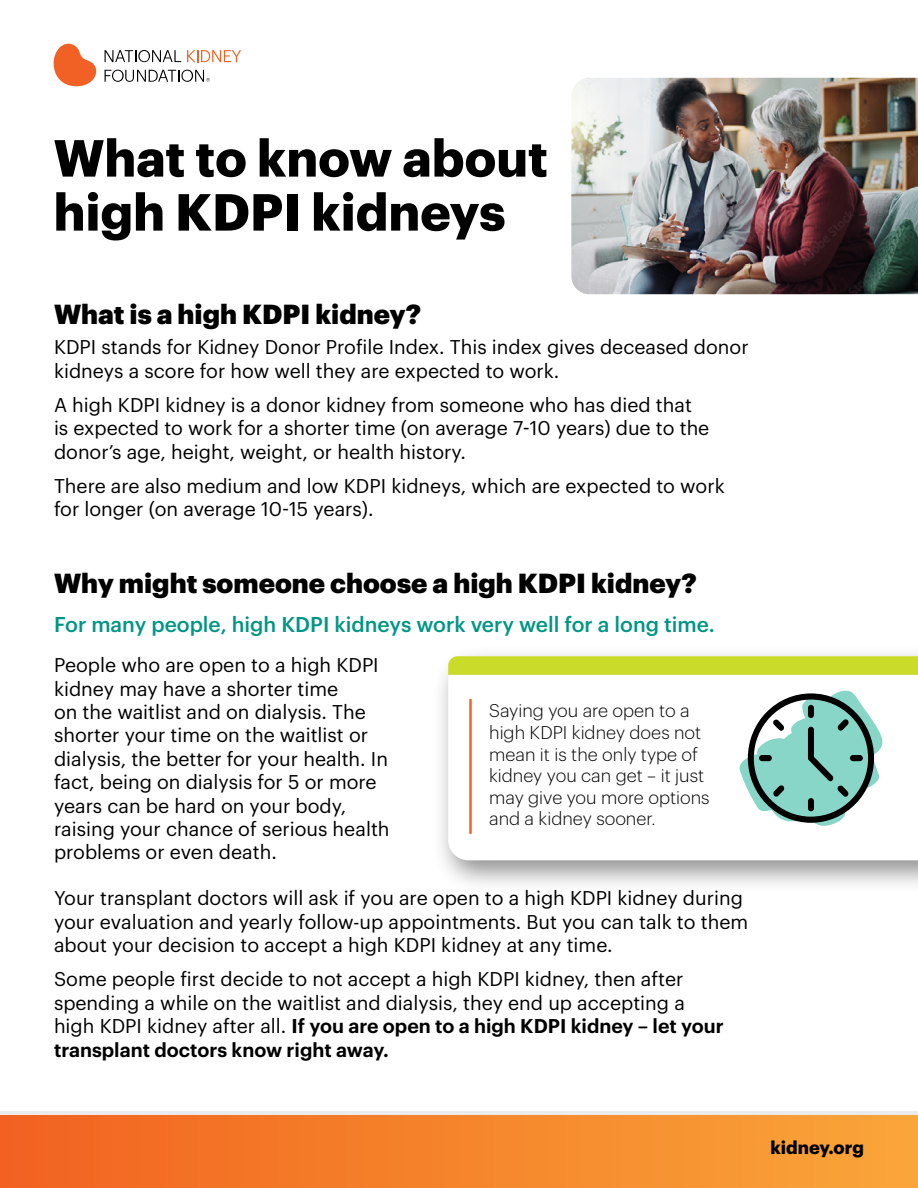
<style>
.page{position:relative;width:918px;height:1188px;background:#fff}
.page>*{position:absolute;margin:0;border:0;box-sizing:border-box;transform-origin:0 0}
.t1{font:700 51px/54px "Graphik";color:#000}
.t2{font:900 27px "Graphik";color:#000}
.t3{font:500 21px "Graphik";color:#009685}
.t4{font:19.5px/23.4px "Graphik";color:#000}
.t5{font:300 18px/21.6px "Graphik";color:#000}
.t6{font:700 18px "Graphik";color:#000}
.s1{font-weight:600}
</style>
<div class="page">
<div style="left:432px;top:644px;width:486px;height:249px;background:#000;opacity:.44"></div>
<svg style="left:448px;top:675px;width:470px;height:185px"></svg>
<svg style="left:448px;top:656px;width:470px;height:19px;background:#ccdb2e"></svg>
<svg style="left:54px;top:44px;width:42px;height:42px"></svg>
<svg style="left:105px;top:50px;width:76px;height:12px"></svg>
<svg style="left:187px;top:50px;width:54px;height:12px"></svg>
<svg style="left:105px;top:70px;width:105px;height:12px"></svg>
<div style="left:0;top:1113px;width:918px;height:75px;background:linear-gradient(to right,#f16220,#faa639)"></div>
<hr style="left:0;top:1111px;width:918px;height:3px;background:#eaebec">
<hr style="left:469px;top:699px;width:3px;height:135px;background:#f26124">
<svg style="left:739px;top:687px;width:145px;height:141px"></svg>
<img style="left:571px;top:78px;width:347px;height:216px">
<h1 class="t1" style="left:54px;top:127px;width:496px">What to know about high KDPI kidneys</h1>
<h2 class="t2" style="left:54px;top:294px;width:369px">What is a high KDPI kidney?</h2>
<p class="t4" style="left:54px;top:334px;width:696px">KDPI stands for Kidney Donor Profile Index. This index gives deceased donor kidneys a score for how well they are expected to work.</p>
<p class="t4" style="left:54px;top:392px;width:657px">A high KDPI kidney is a donor kidney from someone who has died that is expected to work for a shorter time (on average 7-10 years) due to the donor’s age, height, weight, or health history.</p>
<p class="t4" style="left:54px;top:473px;width:672px">There are also medium and low KDPI kidneys, which are expected to work for longer (on average 10-15 years).</p>
<h2 class="t2" style="left:54px;top:562px;width:644px">Why might someone choose a high KDPI kidney?</h2>
<p class="t3" style="left:54px;top:608px;width:662px">For many people, high KDPI kidneys work very well for a long time.</p>
<p class="t4" style="left:54px;top:652px;width:337px">People who are open to a high KDPI kidney may have a shorter time<br>on the waitlist and on dialysis. The shorter your time on the waitlist or dialysis, the better for your health. In fact, being on dialysis for 5 or more years can be hard on your body, raising your chance of serious health problems or even death.</p>
<p class="t5" style="left:489px;top:699px;width:222px">Saying you are open to a high KDPI kidney does not mean it is the only type of kidney you can get – it just may give you more options and a kidney sooner.</p>
<p class="t4" style="left:54px;top:885px;width:696px">Your transplant doctors will ask if you are open to a high KDPI kidney during your evaluation and yearly follow-up appointments. But you can talk to them about your decision to accept a high KDPI kidney at any time.</p>
<p class="t4" style="left:54px;top:966px;width:671px">Some people first decide to not accept a high KDPI kidney, then after spending a while on the waitlist and dialysis, they end up accepting a high KDPI kidney after all. <span class="s1">If you are open to a high KDPI kidney – let your transplant doctors know right away.</span></p>
<p class="t6" style="left:771px;top:1133px;width:95px">kidney.org</p>
</div>
